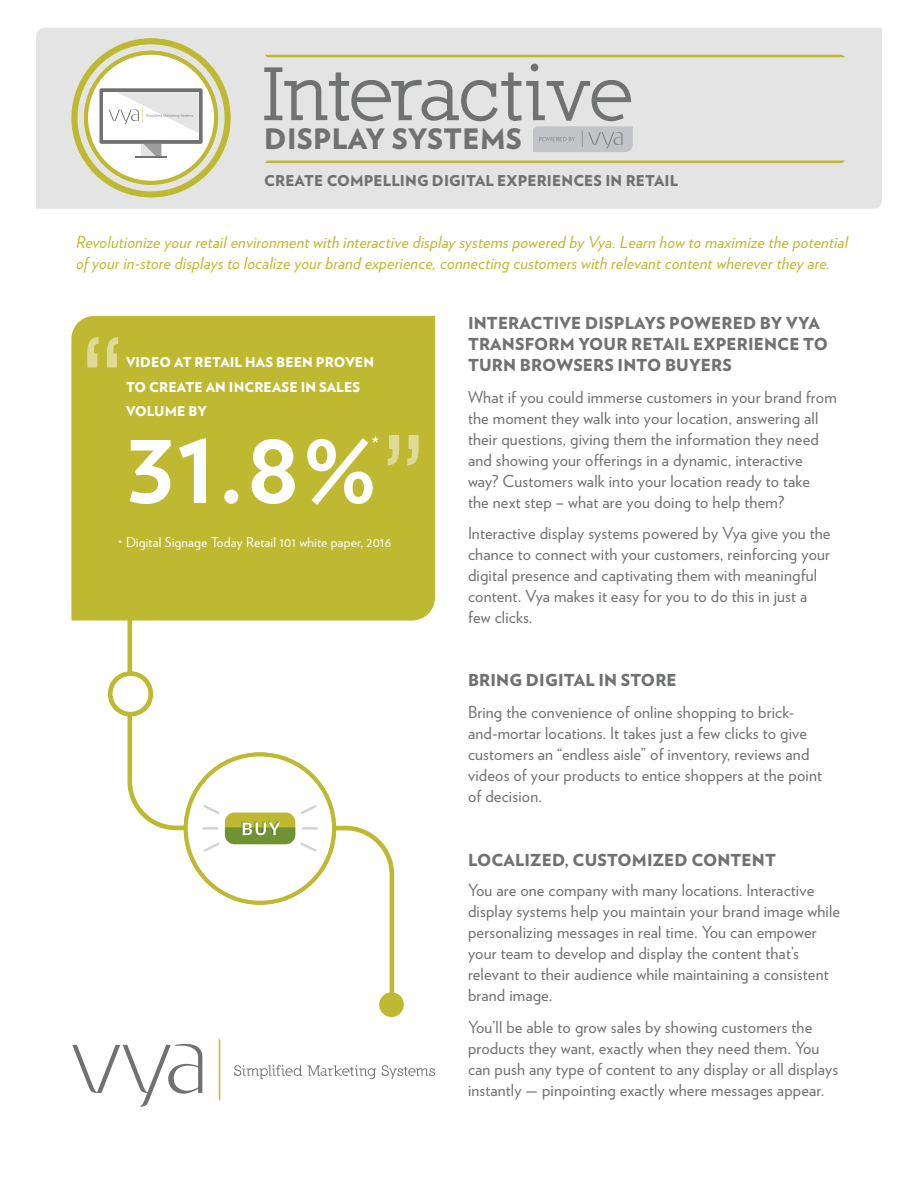
<style>
.page{position:relative;width:918px;height:1188px;background:#fff}
.page>*{position:absolute;margin:0;border:0;box-sizing:border-box;transform-origin:0 0}
.t1{font:700 108px "Verlag";color:#fff}
.t2{font:900 28.2px "Verlag";letter-spacing:.01em;color:#707171}
.t3{font:21px "Verlag";color:#fff}
.t4{font:16.5px/21px "Verlag";letter-spacing:.01em;color:#707171}
.t5{font:italic 16.5px/21px "Verlag";letter-spacing:.01em;color:#beb931}
.t6{font:900 16.5px/21px "Verlag";letter-spacing:.01em;color:#707171}
.t7{font:900 14.85px "Verlag";letter-spacing:.01em;color:#707171}
.t8{font:900 13.5px/24px "Verlag";letter-spacing:.01em;color:#fff}
.t9{font:13.5px "Verlag";letter-spacing:.01em;color:#fff}
.t10{font:10.5px "Verlag";color:#fff}
</style>
<div class="page">
<div style="left:36px;top:28px;width:846px;height:181px;background:#e5e4e4"></div>
<svg style="left:128px;top:621px;width:208px;height:209px"></svg>
<div style="left:71px;top:316px;width:364px;height:305px;background:#beb931"></div>
<svg style="left:264px;top:64px;width:369px;height:88px;background:#cecece"></svg>
<svg style="left:264px;top:161px;width:582px;height:2px"></svg>
<div style="left:186px;top:754px;width:148px;height:149px;background:#fff;border-radius:50%"></div>
<div style="left:379px;top:992px;width:25px;height:25px;background:#beb931;border-radius:50%"></div>
<div style="left:315px;top:549px;width:25px;height:25px;background:#beb931;border-radius:50%"></div>
<svg style="left:110px;top:674px;width:41px;height:40px"></svg>
<div style="left:108px;top:671px;width:45px;height:45px;border:4px solid #beb931;border-radius:50%"></div>
<svg style="left:87px;top:337px;width:31px;height:31px"></svg>
<svg style="left:388px;top:435px;width:31px;height:30px"></svg>
<svg style="left:264px;top:55px;width:582px;height:2px"></svg>
<svg style="left:234px;top:1065px;width:68px;height:14px"></svg>
<svg style="left:308px;top:1065px;width:68px;height:14px"></svg>
<svg style="left:382px;top:1065px;width:53px;height:14px"></svg>
<svg style="left:219px;top:1038px;width:1px;height:63px"></svg>
<svg style="left:72px;top:1044px;width:130px;height:63px"></svg>
<div style="left:225px;top:813px;width:70px;height:31px;background:#beb931;border-radius:10px"></div>
<svg style="left:301px;top:805px;width:16px;height:9px"></svg>
<svg style="left:204px;top:805px;width:16px;height:9px"></svg>
<svg style="left:182px;top:822px;width:212px;height:190px"></svg>
<div style="left:86px;top:53px;width:130px;height:130px;background:#fff;border-radius:50%"></div>
<div style="left:84px;top:51px;width:134px;height:134px;border:4px solid #beb931;border-radius:50%"></div>
<div style="left:141px;top:144px;width:20px;height:12px;background:#e5e4e4"></div>
<svg style="left:144px;top:144px;width:17px;height:12px"></svg>
<hr style="left:135px;top:156px;width:32px;height:2px;background:#707171">
<div style="left:99px;top:88px;width:104px;height:56px;background:#707171;border-radius:2px"></div>
<div style="left:103px;top:92px;width:96px;height:48px;background:#fff"></div>
<svg style="left:109px;top:92px;width:90px;height:41px"></svg>
<div style="left:71px;top:38px;width:160px;height:159px;border:6px solid #beb931;border-radius:50%"></div>
<h2 class="t2" style="left:264px;top:116px;width:259px">DISPLAY SYSTEMS</h2>
<p class="t7" style="left:264px;top:168px;width:415px">CREATE COMPELLING DIGITAL EXPERIENCES IN RETAIL</p>
<p class="t5" style="left:76px;top:231px;width:774px">Revolutionize your retail environment with interactive display systems powered by Vya. Learn how to maximize the potential of your in-store displays to localize your brand experience, connecting customers with relevant content wherever they are.</p>
<p class="t8" style="left:126px;top:350px;width:250px">VIDEO AT RETAIL HAS BEEN PROVEN<br>TO CREATE AN INCREASE IN SALES<br>VOLUME BY</p>
<h1 class="t1" style="left:126px;top:379px;width:254px">31.8%</h1>
<p class="t9" style="left:126px;top:532px;width:267px">Digital Signage Today Retail 101 white paper, 2016</p>
<p class="t3" style="left:371px;top:429px;width:9px">*</p>
<p class="t10" style="left:118px;top:536px;width:5px">*</p>
<p class="t6" style="left:468px;top:312px;width:361px">INTERACTIVE DISPLAYS POWERED BY VYA<br>TRANSFORM YOUR RETAIL EXPERIENCE TO<br>TURN BROWSERS INTO BUYERS</p>
<p class="t4" style="left:468px;top:385px;width:370px">What if you could immerse customers in your brand from the moment they walk into your location, answering all their questions, giving them the information they need and showing your offerings in a dynamic, interactive way? Customers walk into your location ready to take<br>the next step – what are you doing to help them?</p>
<p class="t4" style="left:468px;top:522px;width:364px">Interactive display systems powered by Vya give you the chance to connect with your customers, reinforcing your digital presence and captivating them with meaningful content. Vya makes it easy for you to do this in just a few clicks.</p>
<p class="t6" style="left:468px;top:669px;width:210px">BRING DIGITAL IN STORE</p>
<p class="t4" style="left:468px;top:700px;width:355px">Bring the convenience of online shopping to brick&shy;and-mortar locations. It takes just a few clicks to give customers an “endless aisle” of inventory, reviews and videos of your products to entice shoppers at the point of decision.</p>
<p class="t6" style="left:468px;top:849px;width:310px">LOCALIZED, CUSTOMIZED CONTENT</p>
<p class="t4" style="left:468px;top:879px;width:374px">You are one company with many locations. Interactive display systems help you maintain your brand image while personalizing messages in real time. You can empower your team to develop and display the content that’s relevant to their audience while maintaining a consistent brand image.</p>
<p class="t4" style="left:468px;top:1015px;width:372px">You’ll be able to grow sales by showing customers the products they want, exactly when they need them. You can push any type of content to any display or all displays instantly — pinpointing exactly where messages appear.</p>
</div>
